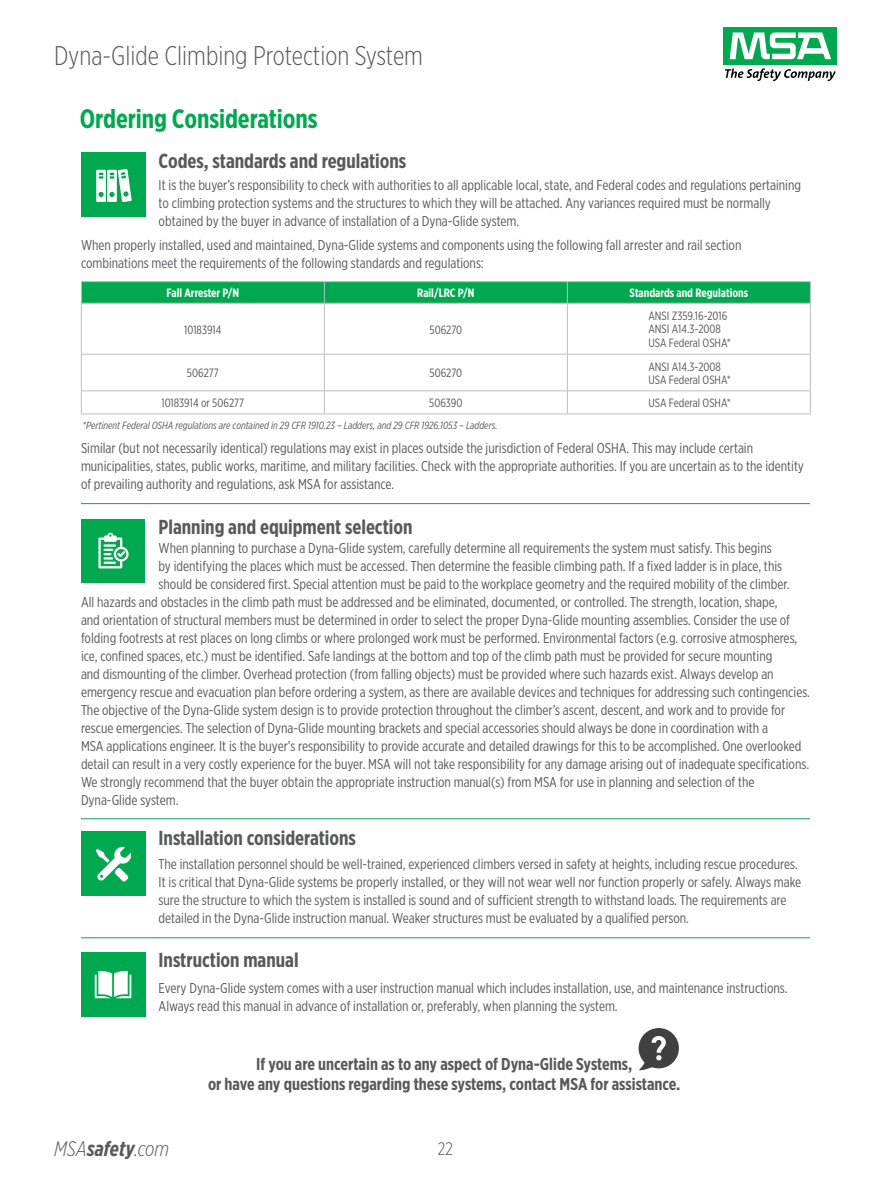
<style>
.page{position:relative;width:891px;height:1188px;background:#fff}
.page>*{position:absolute;margin:0;border:0;box-sizing:border-box;transform-origin:0 0}
.t1{font:300 27px "Gotham X Narrow";color:#58595b}
.Headline_Large_Green{font:700 26.7px "Gotham X Narrow";color:#00a94f}
.t2{font:italic 300 21px "Gotham X Narrow";letter-spacing:-.005em;color:#58595b}
.Headline{font:700 20.25px "Gotham X Narrow";color:#58595b}
.t3{font:300 18px "Gotham X Narrow";color:#58595b}
.Headline-2{font:700 17.1px/19.6px "Gotham X Narrow";color:#58595b;text-align:center}
.Body_Copy{font:14.25px/18px "Gotham X Narrow";color:#58595b}
.Table_Copy{font:12px "Gotham X Narrow";color:#58595b}
.Table_Column_Title{font:700 12px "Gotham X Narrow";color:#fff}
.Footnote{font:italic 10.5px "Gotham X Narrow";color:#58595b}
.s1{font-weight:700}
</style>
<div class="page">
<div style="left:724px;top:27px;width:113px;height:38px;background:#00a94f"></div>
<svg style="left:730px;top:33px;width:101px;height:26px"></svg>
<svg style="left:725px;top:68px;width:111px;height:13px"></svg>
<hr style="left:81px;top:503px;width:729px;height:1px;background:#00a94f">
<div style="left:81px;top:153px;width:64px;height:64px;background:#00a94f"></div>
<svg style="left:96px;top:169px;width:36px;height:33px"></svg>
<hr style="left:81px;top:281px;width:243px;height:1px;background:#bcbec0">
<hr style="left:324px;top:281px;width:243px;height:1px;background:#bcbec0">
<hr style="left:567px;top:281px;width:244px;height:1px;background:#bcbec0">
<svg style="left:81px;top:282px;width:730px;height:21px;background:#04a951"></svg>
<hr style="left:81px;top:303px;width:243px;height:1px;background:#bcbec0">
<hr style="left:81px;top:304px;width:1px;height:50px;background:#bcbec0">
<hr style="left:324px;top:303px;width:243px;height:1px;background:#bcbec0">
<hr style="left:324px;top:304px;width:1px;height:50px;background:#bcbec0">
<hr style="left:567px;top:303px;width:244px;height:1px;background:#bcbec0">
<hr style="left:567px;top:304px;width:1px;height:50px;background:#bcbec0">
<hr style="left:810px;top:304px;width:1px;height:50px;background:#bcbec0">
<hr style="left:81px;top:354px;width:243px;height:1px;background:#bcbec0">
<hr style="left:81px;top:355px;width:1px;height:35px;background:#bcbec0">
<hr style="left:324px;top:354px;width:243px;height:1px;background:#bcbec0">
<hr style="left:324px;top:355px;width:1px;height:35px;background:#bcbec0">
<hr style="left:567px;top:354px;width:244px;height:1px;background:#bcbec0">
<hr style="left:567px;top:355px;width:1px;height:35px;background:#bcbec0">
<hr style="left:810px;top:355px;width:1px;height:35px;background:#bcbec0">
<hr style="left:81px;top:390px;width:243px;height:1px;background:#bcbec0">
<svg style="left:81px;top:391px;width:1px;height:23px"></svg>
<hr style="left:324px;top:390px;width:243px;height:1px;background:#bcbec0">
<svg style="left:324px;top:391px;width:1px;height:23px"></svg>
<hr style="left:567px;top:390px;width:244px;height:1px;background:#bcbec0">
<svg style="left:567px;top:391px;width:1px;height:23px"></svg>
<svg style="left:810px;top:391px;width:1px;height:23px"></svg>
<hr style="left:81px;top:414px;width:243px;height:1px;background:#bcbec0">
<hr style="left:324px;top:414px;width:243px;height:1px;background:#bcbec0">
<hr style="left:567px;top:414px;width:244px;height:1px;background:#bcbec0">
<div style="left:81px;top:519px;width:64px;height:64px;background:#00a94f"></div>
<svg style="left:98px;top:533px;width:31px;height:35px"></svg>
<hr style="left:81px;top:818px;width:729px;height:1px;background:#00a94f">
<hr style="left:81px;top:937px;width:729px;height:1px;background:#00a94f">
<div style="left:81px;top:832px;width:64px;height:64px;background:#00a94f"></div>
<svg style="left:96px;top:846px;width:36px;height:36px"></svg>
<div style="left:81px;top:953px;width:64px;height:64px;background:#00a94f"></div>
<svg style="left:95px;top:971px;width:36px;height:27px"></svg>
<svg style="left:639px;top:1028px;width:40px;height:42px"></svg>
<h1 class="t1" style="left:54px;top:39px;width:370px">Dyna-Glide Climbing Protection System</h1>
<p class="Headline_Large_Green" style="left:80px;top:102px;width:239px">Ordering Considerations</p>
<p class="Headline" style="left:159px;top:148px;width:249px">Codes, standards and regulations</p>
<p class="Body_Copy" style="left:159px;top:176px;width:644px">It is the buyer’s responsibility to check with authorities to all applicable local, state, and Federal codes and regulations pertaining to climbing protection systems and the structures to which they will be attached. Any variances required must be normally obtained by the buyer in advance of installation of a Dyna-Glide system.</p>
<p class="Body_Copy" style="left:81px;top:236px;width:662px">When properly installed, used and maintained, Dyna-Glide systems and components using the following fall arrester and rail section combinations meet the requirements of the following standards and regulations:</p>
<p class="Table_Column_Title" style="left:167px;top:286px;width:74px">Fall Arrester P/N</p>
<p class="Table_Column_Title" style="left:417px;top:286px;width:59px">Rail/LRC P/N</p>
<p class="Table_Column_Title" style="left:630px;top:286px;width:120px">Standards and Regulations</p>
<p class="Table_Copy" style="left:184px;top:322px;width:39px">10183914</p>
<p class="Table_Copy" style="left:430px;top:322px;width:34px">506270</p>
<p class="Table_Copy" style="left:648px;top:308px;width:80px">ANSI Z359.16-2016</p>
<p class="Table_Copy" style="left:648px;top:322px;width:74px">ANSI A14.3-2008</p>
<p class="Table_Copy" style="left:648px;top:336px;width:84px">USA Federal OSHA*</p>
<p class="Table_Copy" style="left:187px;top:366px;width:33px">506277</p>
<p class="Table_Copy" style="left:430px;top:366px;width:34px">506270</p>
<p class="Table_Copy" style="left:648px;top:359px;width:74px">ANSI A14.3-2008</p>
<p class="Table_Copy" style="left:648px;top:373px;width:84px">USA Federal OSHA*</p>
<p class="Table_Copy" style="left:162px;top:396px;width:84px">10183914 or 506277</p>
<p class="Table_Copy" style="left:429px;top:396px;width:35px">506390</p>
<p class="Table_Copy" style="left:648px;top:396px;width:84px">USA Federal OSHA*</p>
<p class="Footnote" style="left:83px;top:419px;width:416px">*Pertinent Federal OSHA regulations are contained in 29 CFR 1910.23 – Ladders, and 29 CFR 1926.1053 – Ladders.</p>
<p class="Body_Copy" style="left:81px;top:439px;width:725px">Similar (but not necessarily identical) regulations may exist in places outside the jurisdiction of Federal OSHA. This may include certain municipalities, states, public works, maritime, and military facilities. Check with the appropriate authorities. If you are uncertain as to the identity of prevailing authority and regulations, ask MSA for assistance.</p>
<p class="Headline" style="left:159px;top:514px;width:255px">Planning and equipment selection</p>
<p class="Body_Copy" style="left:159px;top:539px;width:615px">When planning to purchase a Dyna-Glide system, carefully determine all requirements the system must satisfy. This begins</p>
<p class="Body_Copy" style="left:159px;top:557px;width:625px">by identifying the places which must be accessed. Then determine the feasible climbing path. If a fixed ladder is in place, this</p>
<p class="Body_Copy" style="left:159px;top:575px;width:633px">should be considered first. Special attention must be paid to the workplace geometry and the required mobility of the climber.</p>
<p class="Body_Copy" style="left:81px;top:593px;width:698px">All hazards and obstacles in the climb path must be addressed and be eliminated, documented, or controlled. The strength, location, shape,</p>
<p class="Body_Copy" style="left:81px;top:611px;width:711px">and orientation of structural members must be determined in order to select the proper Dyna-Glide mounting assemblies. Consider the use of</p>
<p class="Body_Copy" style="left:81px;top:629px;width:718px">folding footrests at rest places on long climbs or where prolonged work must be performed. Environmental factors (e.g. corrosive atmospheres,</p>
<p class="Body_Copy" style="left:81px;top:647px;width:693px">ice, confined spaces, etc.) must be identified. Safe landings at the bottom and top of the climb path must be provided for secure mounting</p>
<p class="Body_Copy" style="left:81px;top:665px;width:694px">and dismounting of the climber. Overhead protection (from falling objects) must be provided where such hazards exist. Always develop an</p>
<p class="Body_Copy" style="left:81px;top:683px;width:731px">emergency rescue and evacuation plan before ordering a system, as there are available devices and techniques for addressing such contingencies.</p>
<p class="Body_Copy" style="left:81px;top:701px;width:706px">The objective of the Dyna-Glide system design is to provide protection throughout the climber’s ascent, descent, and work and to provide for</p>
<p class="Body_Copy" style="left:81px;top:719px;width:689px">rescue emergencies. The selection of Dyna-Glide mounting brackets and special accessories should always be done in coordination with a</p>
<p class="Body_Copy" style="left:81px;top:737px;width:722px">MSA applications engineer. It is the buyer’s responsibility to provide accurate and detailed drawings for this to be accomplished. One overlooked</p>
<p class="Body_Copy" style="left:81px;top:755px;width:730px">detail can result in a very costly experience for the buyer. MSA will not take responsibility for any damage arising out of inadequate specifications.</p>
<p class="Body_Copy" style="left:81px;top:773px;width:675px">We strongly recommend that the buyer obtain the appropriate instruction manual(s) from MSA for use in planning and selection of the</p>
<p class="Body_Copy" style="left:81px;top:791px;width:99px">Dyna-Glide system.</p>
<p class="Headline" style="left:159px;top:826px;width:199px">Installation considerations</p>
<p class="Body_Copy" style="left:159px;top:855px;width:644px">The installation personnel should be well-trained, experienced climbers versed in safety at heights, including rescue procedures.<br>It is critical that Dyna-Glide systems be properly installed, or they will not wear well nor function properly or safely. Always make sure the structure to which the system is installed is sound and of sufficient strength to withstand loads. The requirements are detailed in the Dyna-Glide instruction manual. Weaker structures must be evaluated by a qualified person.</p>
<p class="Headline" style="left:159px;top:948px;width:142px">Instruction manual</p>
<p class="Body_Copy" style="left:159px;top:979px;width:631px">Every Dyna-Glide system comes with a user instruction manual which includes installation, use, and maintenance instructions.<br>Always read this manual in advance of installation or, preferably, when planning the system.</p>
<p class="Headline-2" style="left:208px;top:1054px;width:474px">If you are uncertain as to any aspect of Dyna-Glide Systems,<br>or have any questions regarding these systems, contact MSA for assistance.</p>
<h3 class="t2" style="left:54px;top:1136px;width:116px">MSA<span class="s1">safety</span>.com</h3>
<p class="t3" style="left:438px;top:1138px;width:17px">22</p>
</div>
